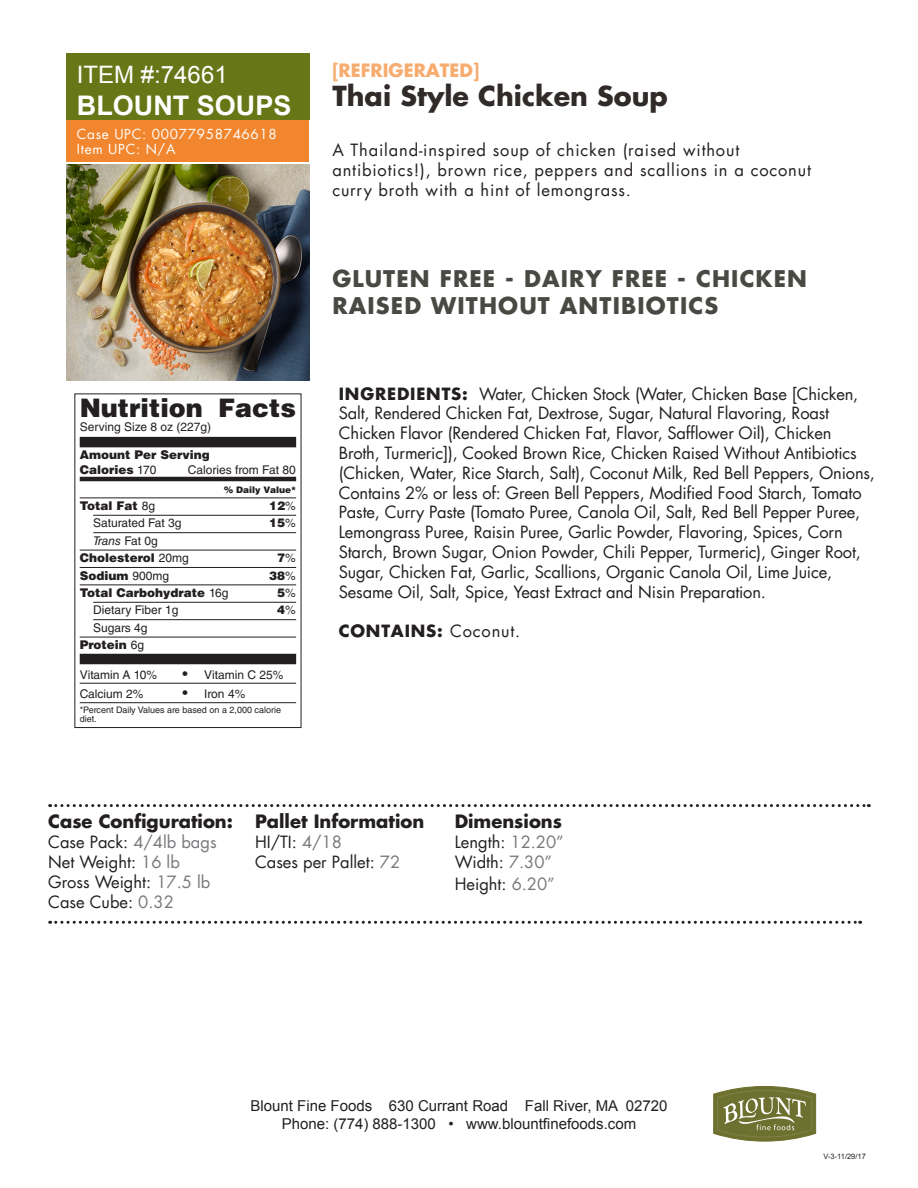
<style>
.page{position:relative;width:918px;height:1188px;background:#fff}
.page>*{position:absolute;margin:0;border:0;box-sizing:border-box;transform-origin:0 0}
.t1{font:700 27px "Futura";color:#302a28}
.t2{font:700 27px "Arial";color:#fff}
.t3{font:900 25.5px "Helvetica LT Std";color:#231f20}
.t4{font:24px "Arial";color:#fff}
.t5{font:700 22.5px/27px "Futura";letter-spacing:.05em;color:#494944}
.t6{font:700 18px "Futura";color:#231f20}
.t7{font:700 18px "Futura";color:#f7ac70}
.t8{font:16.5px/19.8px "Futura";letter-spacing:-.01em;color:#231f20}
.t9{font:16.5px/19.8px "Futura";letter-spacing:.05em;color:#231f20}
.t10{font:700 16.5px "Futura";letter-spacing:.05em;color:#231f20}
.t11{font:15px/18px "Arial";color:#231f20;text-align:center}
.t12{font:13.5px/15px "Futura";letter-spacing:.05em;color:#fff}
.t13{font:12px/17.4px "Helvetica LT Std";color:#231f20;text-align:right}
.t14{font:900 12px/14.4px "Helvetica LT Std";color:#231f20}
.t15{font:9px/9px "Helvetica LT Std";color:#231f20}
.t16{font:900 9px "Helvetica LT Std";color:#231f20}
.t17{font:7.5px "Arial";color:#231f20}
.s1{font-weight:400}
.s2{font-weight:400;font-style:italic}
.s3{font-weight:900}
.s4{font-size:15px}
.s5{font-weight:700}
.s6{color:#76787b}
</style>
<div class="page">
<div style="left:66px;top:54px;width:243px;height:66px;background:#677717"></div>
<img style="left:66px;top:164px;width:243px;height:216px">
<svg style="left:713px;top:1086px;width:103px;height:55px;background:#898c57"></svg>
<div style="left:66px;top:120px;width:243px;height:41px;background:#f1862e"></div>
<svg style="left:50px;top:804px;width:819px;height:3px"></svg>
<svg style="left:50px;top:921px;width:811px;height:3px"></svg>
<div style="left:80px;top:437px;width:216px;height:10px;background:#231f20"></div>
<hr style="left:80px;top:477px;width:216px;height:4px;background:#231f20">
<hr style="left:80px;top:498px;width:216px;height:1px;background:#231f20">
<hr style="left:93px;top:515px;width:203px;height:1px;background:#231f20">
<hr style="left:93px;top:532px;width:203px;height:1px;background:#231f20">
<hr style="left:80px;top:550px;width:216px;height:1px;background:#231f20">
<hr style="left:80px;top:567px;width:216px;height:1px;background:#231f20">
<hr style="left:80px;top:585px;width:216px;height:1px;background:#231f20">
<hr style="left:93px;top:602px;width:203px;height:1px;background:#231f20">
<hr style="left:93px;top:619px;width:203px;height:1px;background:#231f20">
<hr style="left:80px;top:637px;width:216px;height:1px;background:#231f20">
<div style="left:80px;top:654px;width:216px;height:10px;background:#231f20"></div>
<hr style="left:80px;top:683px;width:216px;height:1px;background:#231f20">
<hr style="left:80px;top:702px;width:216px;height:1px;background:#231f20">
<h3 class="t4" style="left:77px;top:58px;width:152px">ITEM #:74661</h3>
<h1 class="t2" style="left:77px;top:87px;width:216px">BLOUNT SOUPS</h1>
<p class="t12" style="left:77px;top:126px;width:202px">Case UPC: 00077958746618<br>Item UPC: N/A</p>
<h2 class="t3" style="left:80px;top:391px;width:218px">Nutrition Facts</h2>
<p class="t13" style="left:80px;top:419px;width:133px">Serving Size 8 oz (227g)</p>
<p class="t14" style="left:80px;top:448px;width:132px">Amount Per Serving<br>Calories <span class="s1">170</span></p>
<p class="t13" style="left:188px;top:461px;width:109px">Calories from Fat 80</p>
<p class="t16" style="left:224px;top:484px;width:74px">% Daily Value*</p>
<p class="t14" style="left:80px;top:498px;width:77px">Total Fat <span class="s1">8g</span></p>
<p class="t14" style="left:269px;top:498px;width:28px">12<span class="s1">%</span></p>
<p class="t13" style="left:93px;top:515px;width:90px">Saturated Fat 3g</p>
<p class="t14" style="left:269px;top:516px;width:28px">15<span class="s1">%</span></p>
<p class="t14" style="left:80px;top:532px;width:111px;line-height:17.4px;text-indent:14px"><span class="s2">Trans</span> <span class="s1">Fat 0g<br></span>Cholesterol <span class="s1">20mg</span></p>
<p class="t14" style="left:277px;top:550px;width:20px">7<span class="s1">%</span></p>
<p class="t14" style="left:80px;top:568px;width:91px">Sodium <span class="s1">900mg</span></p>
<p class="t14" style="left:269px;top:568px;width:28px">38<span class="s1">%</span></p>
<p class="t14" style="left:80px;top:585px;width:150px">Total Carbohydrate <span class="s1">16g</span></p>
<p class="t14" style="left:277px;top:585px;width:20px">5<span class="s1">%</span></p>
<p class="t13" style="left:93px;top:602px;width:87px">Dietary Fiber 1g</p>
<p class="t14" style="left:277px;top:603px;width:20px">4<span class="s1">%</span></p>
<p class="t13" style="left:80px;top:619px;width:69px">Sugars 4g<br><span class="s3">Protein</span> 6g</p>
<p class="t13" style="left:80px;top:666px;width:79px">Vitamin A 10%</p>
<p class="t13" style="left:182px;top:666px;width:102px"><span class="s4">•</span> Vitamin C 25%</p>
<p class="t13" style="left:80px;top:685px;width:65px">Calcium 2%</p>
<p class="t13" style="left:182px;top:685px;width:64px"><span class="s4">•</span> Iron 4%</p>
<p class="t15" style="left:80px;top:705px;width:203px">*Percent Daily Values are based on a 2,000 calorie diet.</p>
<p class="t7" style="left:332px;top:57px;width:148px">[REFRIGERATED]</p>
<h1 class="t1" style="left:332px;top:77px;width:337px">Thai Style Chicken Soup</h1>
<p class="t9" style="left:332px;top:140px;width:480px">A Thailand-inspired soup of chicken (raised without antibiotics!), brown rice, peppers and scallions in a coconut curry broth with a hint of lemongrass.</p>
<h3 class="t5" style="left:332px;top:264px;width:476px">GLUTEN FREE - DAIRY FREE - CHICKEN<br>RAISED WITHOUT ANTIBIOTICS</h3>
<p class="t8" style="left:339px;top:383px;width:538px"><span class="s5">INGREDIENTS:</span> Water, Chicken Stock (Water, Chicken Base [Chicken, Salt, Rendered Chicken Fat, Dextrose, Sugar, Natural Flavoring, Roast Chicken Flavor (Rendered Chicken Fat, Flavor, Safflower Oil), Chicken Broth, Turmeric]), Cooked Brown Rice, Chicken Raised Without Antibiotics (Chicken, Water, Rice Starch, Salt), Coconut Milk, Red Bell Peppers, Onions, Contains 2% or less of: Green Bell Peppers, Modified Food Starch, Tomato Paste, Curry Paste (Tomato Puree, Canola Oil, Salt, Red Bell Pepper Puree, Lemongrass Puree, Raisin Puree, Garlic Powder, Flavoring, Spices, Corn Starch, Brown Sugar, Onion Powder, Chili Pepper, Turmeric), Ginger Root, Sugar, Chicken Fat, Garlic, Scallions, Organic Canola Oil, Lime Juice, Sesame Oil, Salt, Spice, Yeast Extract and Nisin Preparation.</p>
<p class="t10" style="left:339px;top:619px;width:183px">CONTAINS: <span class="s1">Coconut.</span></p>
<p class="t6" style="left:48px;top:809px;width:186px">Case Configuration:</p>
<p class="t8" style="left:48px;top:832px;width:170px">Case Pack: <span class="s6">4/4lb bags<br></span>Net Weight: <span class="s6">16 lb<br></span>Gross Weight: <span class="s6">17.5 lb<br></span>Case Cube: <span class="s6">0.32</span></p>
<p class="t6" style="left:255px;top:809px;width:171px">Pallet Information</p>
<p class="t8" style="left:255px;top:832px;width:147px">HI/TI: <span class="s6">4/18<br></span>Cases per Pallet: <span class="s6">72</span></p>
<p class="t6" style="left:455px;top:809px;width:109px">Dimensions</p>
<p class="t8" style="left:455px;top:832px;width:111px">Length: <span class="s6">12.20”<br></span>Width: <span class="s6">7.30”</span></p>
<p class="t8" style="left:455px;top:873px;width:102px">Height: <span class="s6">6.20”</span></p>
<p class="t11" style="left:251px;top:1096px;width:418px">Blount Fine Foods 630 Currant Road Fall River, MA 02720<br>Phone: (774) 888-1300 • www.blountfinefoods.com</p>
<p class="t17" style="left:823px;top:1151px;width:44px">V-3-11/29/17</p>
</div>
